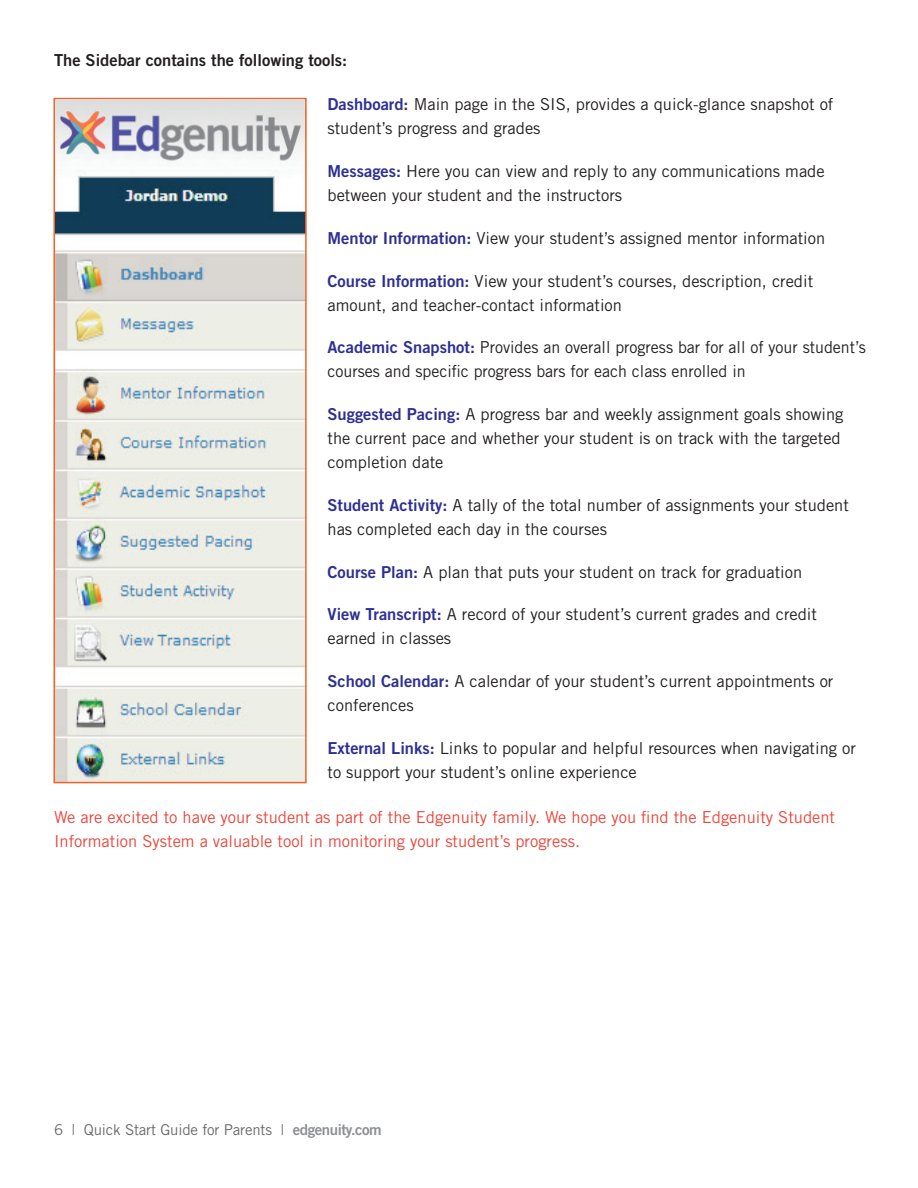
<style>
.page{position:relative;width:918px;height:1188px;background:#fff}
.page>*{position:absolute;margin:0;border:0;box-sizing:border-box;transform-origin:0 0}
.t1{font:16.5px/24px "Trade Gothic LT Std";color:#231f20}
.t2{font:16.5px/24px "Trade Gothic LT Std";color:#e9483c}
.t3{font:16.5px "Trade Gothic LT Std Bd 2";color:#231f20}
.t4{font:15px "Trade Gothic LT Std";letter-spacing:-.01em;color:#6b6b6e}
.s1{font-family:"Trade Gothic LT Std Bd 2";color:#2e3092}
.s2{font-family:"Trade Gothic LT Std Bd 2";color:#8d8f92}
</style>
<div class="page">
<img style="left:56px;top:115px;width:248px;height:665px">
<div style="left:53px;top:98px;width:254px;height:685px;border:2px solid #f26427"></div>
<div style="left:56px;top:99px;width:248px;height:16px;background:#ddd"></div>
<img style="left:57px;top:110px;width:246px;height:58px">
<p class="t3" style="left:54px;top:50px;width:295px">The Sidebar contains the following tools:</p>
<p class="t1" style="left:328px;top:92px;width:507px"><span class="s1">Dashboard:</span> Main page in the SIS, provides a quick-glance snapshot of student’s progress and grades</p>
<p class="t1" style="left:328px;top:159px;width:499px"><span class="s1">Messages:</span> Here you can view and reply to any communications made between your student and the instructors</p>
<p class="t1" style="left:328px;top:226px;width:499px"><span class="s1">Mentor Information:</span> View your student’s assigned mentor information</p>
<p class="t1" style="left:328px;top:269px;width:487px"><span class="s1">Course Information:</span> View your student’s courses, description, credit amount, and teacher-contact information</p>
<p class="t1" style="left:328px;top:335px;width:540px"><span class="s1">Academic Snapshot:</span> Provides an overall progress bar for all of your student’s courses and specific progress bars for each class enrolled in</p>
<p class="t1" style="left:328px;top:402px;width:518px"><span class="s1">Suggested Pacing:</span> A progress bar and weekly assignment goals showing the current pace and whether your student is on track with the targeted completion date</p>
<p class="t1" style="left:328px;top:493px;width:523px"><span class="s1">Student Activity:</span> A tally of the total number of assignments your student has completed each day in the courses</p>
<p class="t1" style="left:328px;top:560px;width:476px"><span class="s1">Course Plan:</span> A plan that puts your student on track for graduation</p>
<p class="t1" style="left:328px;top:602px;width:491px"><span class="s1">View Transcript:</span> A record of your student’s current grades and credit earned in classes</p>
<p class="t1" style="left:328px;top:669px;width:507px"><span class="s1">School Calendar:</span> A calendar of your student’s current appointments or conferences</p>
<p class="t1" style="left:328px;top:736px;width:530px"><span class="s1">External Links:</span> Links to popular and helpful resources when navigating or to support your student’s online experience</p>
<p class="t2" style="left:54px;top:805px;width:783px">We are excited to have your student as part of the Edgenuity family. We hope you find the Edgenuity Student<br>Information System a valuable tool in monitoring your student’s progress.</p>
<p class="t4" style="left:54px;top:1121px;width:329px">6 | Quick Start Guide for Parents | <span class="s2">edgenuity.com</span></p>
</div>
